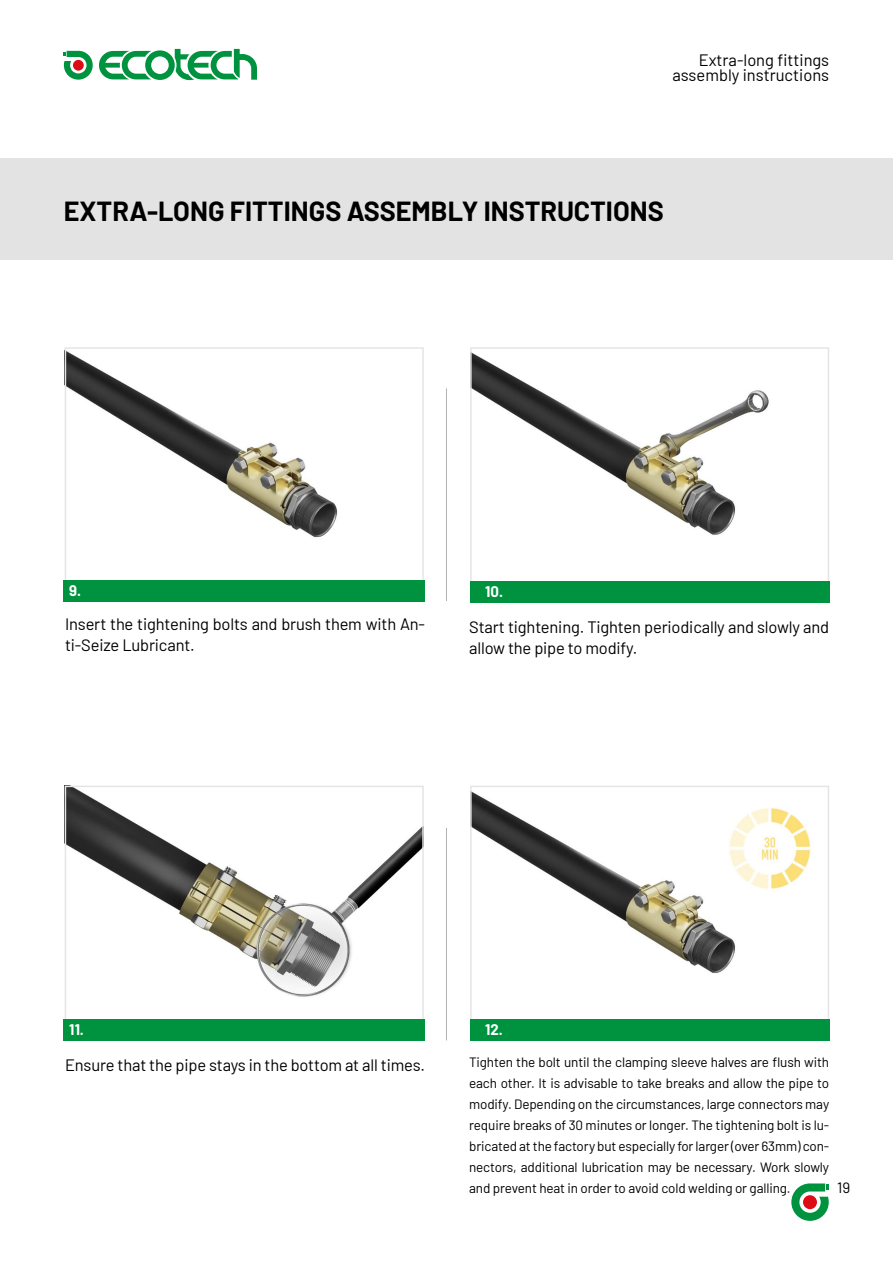
<style>
.page{position:relative;width:893px;height:1263px;background:#fff}
.page>*{position:absolute;margin:0;border:0;box-sizing:border-box;transform-origin:0 0}
.t1{font:700 27px "Barlow";color:#000}
.t2{font:16.5px/21px "Barlow";letter-spacing:-.01em;color:#000}
.t3{font:700 15px "Barlow";color:#fff}
.t4{font:15px "Barlow";color:#000}
.t5{font:13.5px/21px "Barlow";letter-spacing:-.01em;color:#000;text-align:justify}
</style>
<div class="page">
<svg style="left:791px;top:1183px;width:38px;height:38px"></svg>
<svg style="left:64px;top:51px;width:29px;height:29px"></svg>
<svg style="left:99px;top:49px;width:158px;height:31px"></svg>
<img style="left:473px;top:353px;width:296px;height:182px">
<div style="left:470px;top:347px;width:359px;height:242px;border:2px solid #e5e5e5"></div>
<img style="left:68px;top:352px;width:270px;height:186px">
<div style="left:65px;top:347px;width:359px;height:242px;border:2px solid #e5e5e5"></div>
<img style="left:473px;top:792px;width:338px;height:181px">
<div style="left:470px;top:786px;width:359px;height:241px;border:2px solid #e5e5e5"></div>
<img style="left:68px;top:789px;width:353px;height:208px">
<div style="left:65px;top:786px;width:359px;height:241px;border:2px solid #e5e5e5"></div>
<div style="left:0;top:158px;width:893px;height:101px;background:#e3e3e3"></div>
<hr style="left:446px;top:388px;width:1px;height:213px;background:#b3b2b2">
<hr style="left:446px;top:828px;width:1px;height:212px;background:#b3b2b2">
<div style="left:470px;top:581px;width:359px;height:22px;background:#00933f"></div>
<div style="left:64px;top:1019px;width:361px;height:21px;background:#00933f"></div>
<div style="left:470px;top:1019px;width:359px;height:22px;background:#00933f"></div>
<div style="left:64px;top:580px;width:361px;height:22px;background:#00933f"></div>
<p class="t2" style="left:672px;top:51px;width:158px;line-height:15px;text-align:right">Extra-long fittings assembly instructions</p>
<p class="t1" style="left:64px;top:191px;width:601px">EXTRA-LONG FITTINGS ASSEMBLY INSTRUCTIONS</p>
<p class="t3" style="left:69px;top:580px;width:14px">9.</p>
<p class="t3" style="left:485px;top:580px;width:19px">10.</p>
<p class="t2" style="left:65px;top:613px;width:361px">Insert the tightening bolts and brush them with An&shy;ti-Seize Lubricant.</p>
<p class="t2" style="left:469px;top:615px;width:361px">Start tightening. Tighten periodically and slowly and allow the pipe to modify.</p>
<p class="t3" style="left:69px;top:1018px;width:16px">11.</p>
<p class="t2" style="left:65px;top:1053px;width:361px">Ensure that the pipe stays in the bottom at all times.</p>
<p class="t3" style="left:485px;top:1019px;width:19px">12.</p>
<p class="t5" style="left:469px;top:1050px;width:362px">Tighten the bolt until the clamping sleeve halves are flush with each other. It is advisable to take breaks and allow the pipe to modify. Depending on the circumstances, large connectors may require breaks of 30 minutes or longer. The tightening bolt is lu&shy;bricated at the factory but especially for larger (over 63mm) con&shy;nectors, additional lubrication may be necessary. Work slowly and prevent heat in order to avoid cold welding or galling.</p>
<p class="t4" style="left:837px;top:1177px;width:15px">19</p>
</div>
